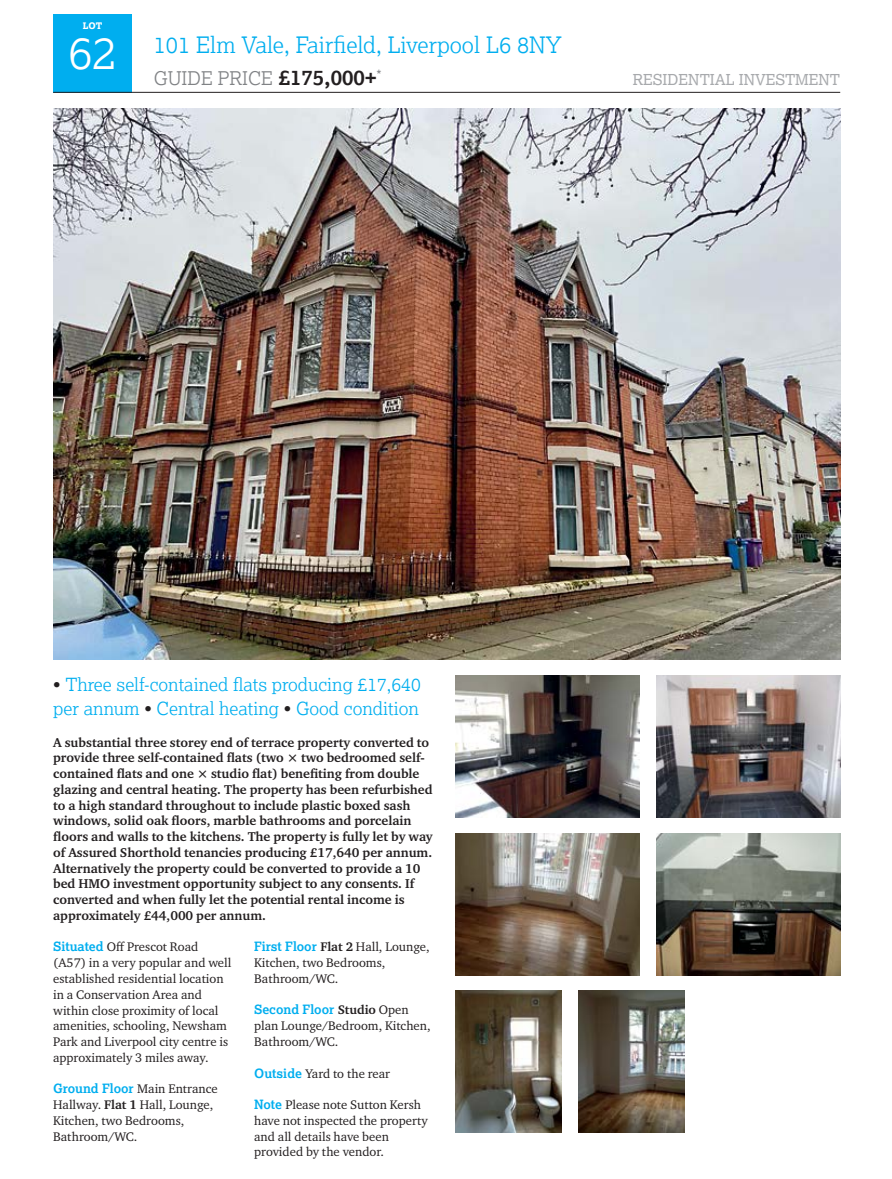
<style>
.page{position:relative;width:892px;height:1179px;background:#fff}
.page>*{position:absolute;margin:0;border:0;box-sizing:border-box;transform-origin:0 0}
.t1{font:300 45px "Lexia";color:#fff}
.t2{font:300 22.5px "Lexia";color:#00aeef}
.t3{font:300 18.75px "Lexia";color:#808285}
.t4{font:300 18px/23.5px "Lexia";color:#00aeef}
.t5{font:15px "Lexia";color:#a7a9ac}
.t6{font:700 13.2px/15.8px "Charter ITC Pro";color:#231f20}
.t7{font:12.75px/15.8px "Charter ITC Pro";color:#231f20}
.t8{font:700 12.75px "Lexia";color:#00aeef}
.t9{font:800 9px "Lexia";color:#fff}
.s1{font-weight:700;font-size:21px;color:#231f20}
.s2{color:#231f20}
.s3{font-family:"Lexia";font-weight:700;color:#00aeef}
.s4{font-weight:700}
.s5{font-family:"Charter ITC Pro";color:#231f20}
.s6{font-family:"Charter ITC Pro";font-weight:400;color:#231f20}
</style>
<div class="page">
<div style="left:53px;top:14px;width:79px;height:78px;background:#00aeef"></div>
<hr style="left:53px;top:92px;width:787px;height:1px;background:#231f20">
<img style="left:53px;top:108px;width:787px;height:551px">
<img style="left:455px;top:990px;width:106px;height:142px">
<img style="left:455px;top:833px;width:184px;height:141px">
<img style="left:656px;top:833px;width:184px;height:141px">
<img style="left:455px;top:675px;width:184px;height:142px">
<img style="left:578px;top:990px;width:106px;height:142px">
<img style="left:656px;top:675px;width:184px;height:142px">
<p class="t9" style="left:83px;top:20px;width:21px">LOT</p>
<h1 class="t1" style="left:68px;top:24px;width:50px">62</h1>
<h2 class="t2" style="left:154px;top:31px;width:410px">101 Elm Vale, Fairfield, Liverpool L6 8NY</h2>
<h3 class="t3" style="left:154px;top:66px;width:229px">GUIDE PRICE <span class="s1">£175,000+</span><sup>*</sup></h3>
<p class="t5" style="left:632px;top:70px;width:209px">RESIDENTIAL INVESTMENT</p>
<h3 class="t4" style="left:53px;top:672px;width:369px"><span class="s2">•</span> Three self-contained flats producing £17,640 per annum <span class="s2">•</span> Central heating <span class="s2">•</span> Good condition</h3>
<p class="t6" style="left:53px;top:734px;width:381px">A substantial three storey end of terrace property converted to provide three self-contained flats (two × two bedroomed self&shy;contained flats and one × studio flat) benefiting from double glazing and central heating. The property has been refurbished to a high standard throughout to include plastic boxed sash windows, solid oak floors, marble bathrooms and porcelain floors and walls to the kitchens. The property is fully let by way of Assured Shorthold tenancies producing £17,640 per annum.<br>Alternatively the property could be converted to provide a 10 bed HMO investment opportunity subject to any consents. If converted and when fully let the potential rental income is approximately £44,000 per annum.</p>
<p class="t7" style="left:53px;top:938px;width:180px"><span class="s3">Situated</span> Off Prescot Road (A57) in a very popular and well established residential location in a Conservation Area and within close proximity of local amenities, schooling, Newsham<br>Park and Liverpool city centre is approximately 3 miles away.</p>
<p class="t7" style="left:53px;top:1080px;width:166px"><span class="s3">Ground Floor</span> Main Entrance<br>Hallway. <span class="s4">Flat 1</span> Hall, Lounge,<br>Kitchen, two Bedrooms,<br>Bathroom/WC.</p>
<p class="t7" style="left:254px;top:938px;width:177px"><span class="s3">First Floor</span> <span class="s4">Flat 2</span> Hall, Lounge,<br>Kitchen, two Bedrooms,<br>Bathroom/WC.</p>
<p class="t8" style="left:254px;top:1001px;width:156px">Second Floor <span class="s5">Studio</span> <span class="s6">Open</span></p>
<p class="t7" style="left:254px;top:1017px;width:178px">plan Lounge/Bedroom, Kitchen,<br>Bathroom/WC.</p>
<p class="t7" style="left:254px;top:1064px;width:137px"><span class="s3">Outside</span> Yard to the rear</p>
<p class="t7" style="left:254px;top:1096px;width:175px"><span class="s3">Note</span> Please note Sutton Kersh have not inspected the property and all details have been provided by the vendor.</p>
</div>
